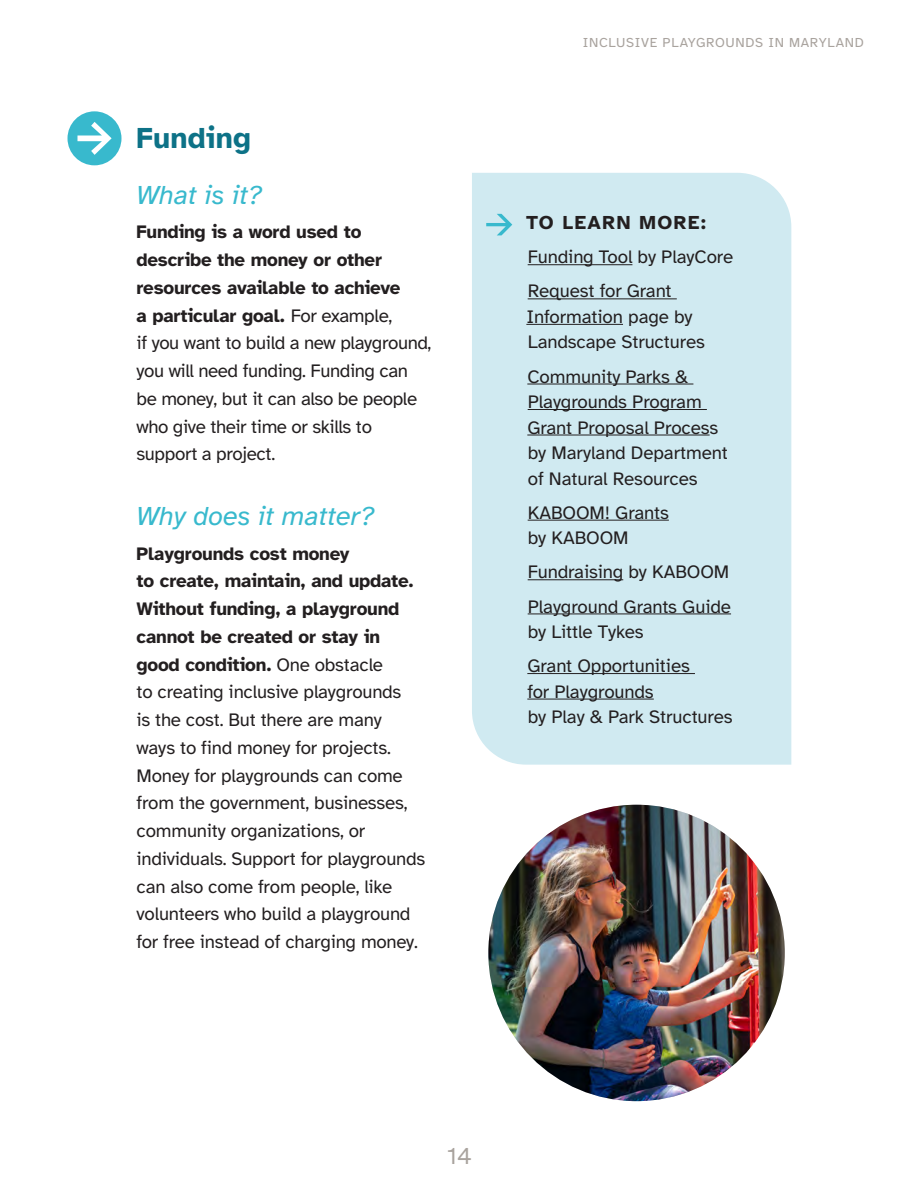
<style>
.page{position:relative;width:918px;height:1188px;background:#fff}
.page>*{position:absolute;margin:0;border:0;box-sizing:border-box;transform-origin:0 0}
.t1{font:700 30px "Atkinson Hyperlegible";letter-spacing:.01em;color:#0d7287}
.t2{font:italic 27px "Atkinson Hyperlegible";color:#38b9cd}
.t3{font:24px "Atkinson Hyperlegible";color:#a9a39e}
.t4{font:700 19.5px "Atkinson Hyperlegible";letter-spacing:.075em;color:#231f20}
.t5{font:18.75px/27.8px "Atkinson Hyperlegible";letter-spacing:-.01em;color:#231f20}
.t6{font:13.5px "Atkinson Hyperlegible";letter-spacing:.05em;color:#a9a39e}
.s1{font-weight:700}
</style>
<div class="page">
<div style="left:472px;top:173px;width:319px;height:592px;background:#d0eaf1"></div>
<hr style="left:528px;top:264px;width:104px;height:1px;background:#231f20">
<hr style="left:528px;top:298px;width:149px;height:1px;background:#231f20">
<hr style="left:526px;top:324px;width:97px;height:1px;background:#231f20">
<hr style="left:527px;top:384px;width:166px;height:1px;background:#231f20">
<hr style="left:528px;top:409px;width:179px;height:1px;background:#231f20">
<hr style="left:527px;top:435px;width:183px;height:1px;background:#231f20">
<hr style="left:528px;top:520px;width:141px;height:1px;background:#231f20">
<hr style="left:528px;top:579px;width:95px;height:1px;background:#231f20">
<hr style="left:528px;top:613px;width:203px;height:1px;background:#231f20">
<hr style="left:527px;top:673px;width:168px;height:1px;background:#231f20">
<hr style="left:527px;top:699px;width:127px;height:1px;background:#231f20">
<svg style="left:486px;top:214px;width:26px;height:21px"></svg>
<img style="left:488px;top:805px;width:297px;height:296px;border-radius:148px">
<div style="left:68px;top:111px;width:54px;height:54px;background:#38b9cd;border-radius:50%"></div>
<svg style="left:77px;top:122px;width:35px;height:33px"></svg>
<h1 class="t1" style="left:136px;top:120px;width:116px">Funding</h1>
<h2 class="t2" style="left:136px;top:180px;width:128px">What is it?</h2>
<p class="t5" style="left:136px;top:218px;width:296px"><span class="s1">Funding is a word used to describe the money or other resources available to achieve<br>a particular goal.</span> For example,<br>if you want to build a new playground, you will need funding. Funding can be money, but it can also be people who give their time or skills to support a project.</p>
<h2 class="t2" style="left:136px;top:501px;width:240px">Why does it matter?</h2>
<p class="t5" style="left:136px;top:540px;width:290px"><span class="s1">Playgrounds cost money<br>to create, maintain, and update.<br>Without funding, a playground cannot be created or stay in good condition.</span> One obstacle<br>to creating inclusive playgrounds<br>is the cost. But there are many ways to find money for projects.<br>Money for playgrounds can come from the government, businesses, community organizations, or individuals. Support for playgrounds can also come from people, like volunteers who build a playground for free instead of charging money.</p>
<p class="t6" style="left:583px;top:36px;width:283px">INCLUSIVE PLAYGROUNDS IN MARYLAND</p>
<h4 class="t4" style="left:526px;top:211px;width:182px">TO LEARN MORE:</h4>
<p class="t5" style="left:528px;top:243px;width:207px">Funding Tool by PlayCore</p>
<p class="t5" style="left:526px;top:279px;width:168px;line-height:25.5px">Request for Grant<br>Information page by</p>
<p class="t5" style="left:528px;top:329px;width:179px">Landscape Structures</p>
<p class="t5" style="left:527px;top:364px;width:202px;line-height:25.5px">Community Parks &amp;<br>Playgrounds Program<br>Grant Proposal Process by Maryland Department of Natural Resources</p>
<p class="t5" style="left:528px;top:500px;width:143px;line-height:25.5px">KABOOM! Grants by KABOOM</p>
<p class="t5" style="left:528px;top:559px;width:203px">Fundraising by KABOOM</p>
<p class="t5" style="left:528px;top:594px;width:205px;line-height:25.5px">Playground Grants Guide by Little Tykes</p>
<p class="t5" style="left:527px;top:653px;width:164px;line-height:25.5px">Grant Opportunities for Playgrounds</p>
<p class="t5" style="left:528px;top:703px;width:206px">by Play &amp; Park Structures</p>
<p class="t3" style="left:447px;top:1142px;width:26px">14</p>
</div>
